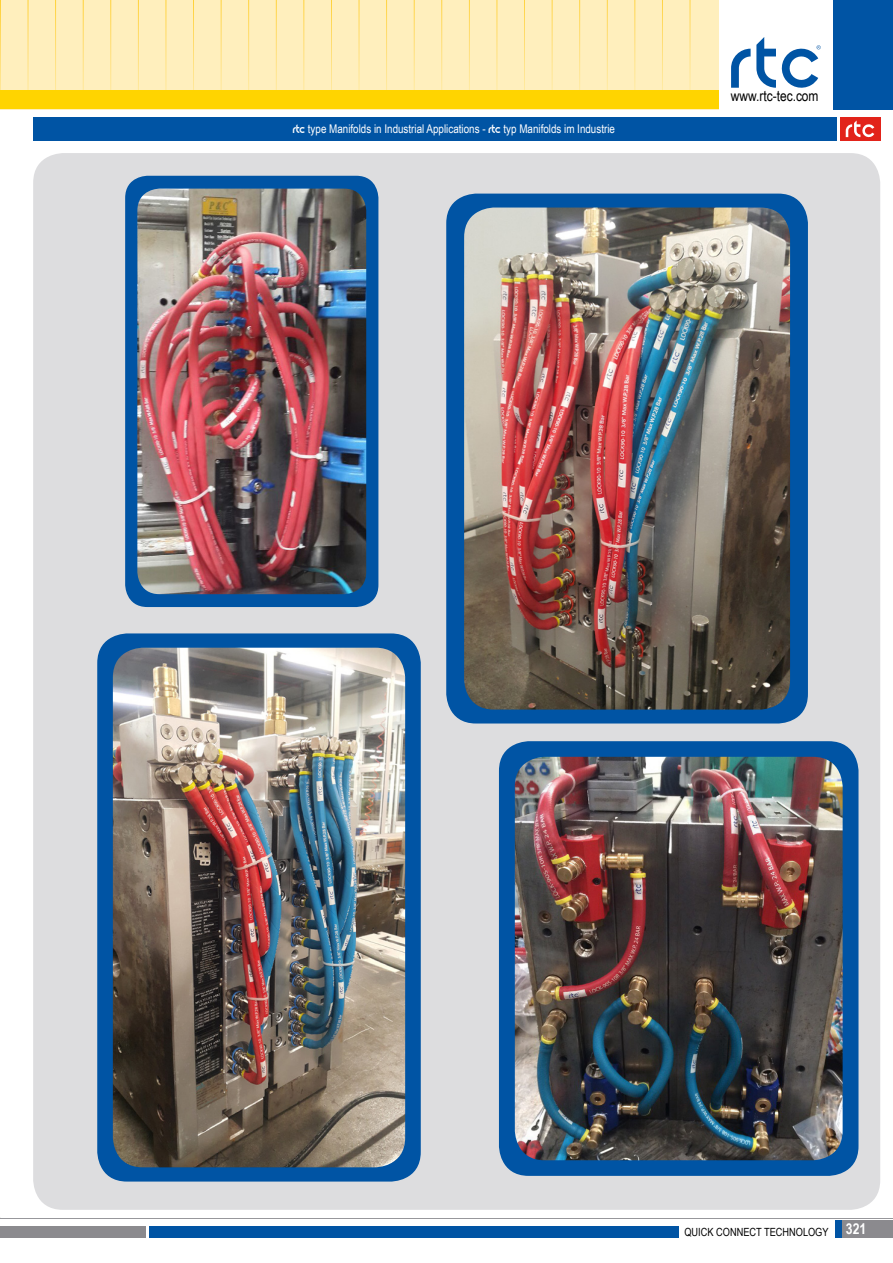
<style>
.page{position:relative;width:893px;height:1263px;background:#fff}
.page>*{position:absolute;margin:0;border:0;box-sizing:border-box;transform-origin:0 0}
.t1{font:14.55px "Arial Narrow";color:#000}
.t2{font:12px "Arial Narrow";color:#fff}
.t3{font:11.25px "Arial Narrow";color:#000}
.s1{font-family:"Abode"}
</style>
<div class="page">
<div style="left:843px;top:1220px;width:50px;height:17px;background:#8b8a8e"></div>
<div style="left:0;top:1226px;width:146px;height:11px;background:#8b8a8e"></div>
<div style="left:149px;top:1226px;width:529px;height:11px;background:#0054a4"></div>
<div style="left:835px;top:1220px;width:7px;height:17px;background:#0054a4"></div>
<hr style="left:0;top:1218px;width:893px;height:1px;background:#97979b">
<div style="left:33px;top:117px;width:804px;height:23px;background:#0054a4"></div>
<div style="left:840px;top:117px;width:40px;height:23px;background:#e2231a"></div>
<svg style="left:846px;top:120px;width:28px;height:18px"></svg>
<div style="left:33px;top:153px;width:847px;height:1057px;background:#dddddf;border-radius:30px"></div>
<div style="left:0;top:0;width:718px;height:109px;background:#ffefbd"></div>
<div style="left:833px;top:0;width:60px;height:109px;background:#0054a4"></div>
<svg style="left:0;top:0;width:690px;height:91px"></svg>
<div style="left:0;top:91px;width:718px;height:18px;background:#ffd400"></div>
<svg style="left:731px;top:37px;width:90px;height:51px"></svg>
<div style="left:125px;top:176px;width:253px;height:431px;background:#0054a4;border-radius:22px"></div>
<img style="left:137px;top:189px;width:229px;height:405px">
<div style="left:97px;top:633px;width:324px;height:548px;background:#0054a4;border-radius:30px"></div>
<img style="left:113px;top:648px;width:292px;height:519px">
<div style="left:446px;top:194px;width:362px;height:529px;background:#0054a4;border-radius:30px"></div>
<img style="left:464px;top:208px;width:326px;height:501px">
<div style="left:499px;top:741px;width:359px;height:435px;background:#0054a4;border-radius:30px"></div>
<img style="left:515px;top:757px;width:328px;height:403px">
<p class="t2" style="left:293px;top:122px;width:324px"><span class="s1">rtc</span> type Manifolds in Industrial Applications - <span class="s1">rtc</span> typ Manifolds im Industrie</p>
<p class="t1" style="left:731px;top:88px;width:89px">www.rtc-tec.com</p>
<p class="t3" style="left:684px;top:1226px;width:184px">QUICK CONNECT TECHNOLOGY <sup>321</sup></p>
</div>
